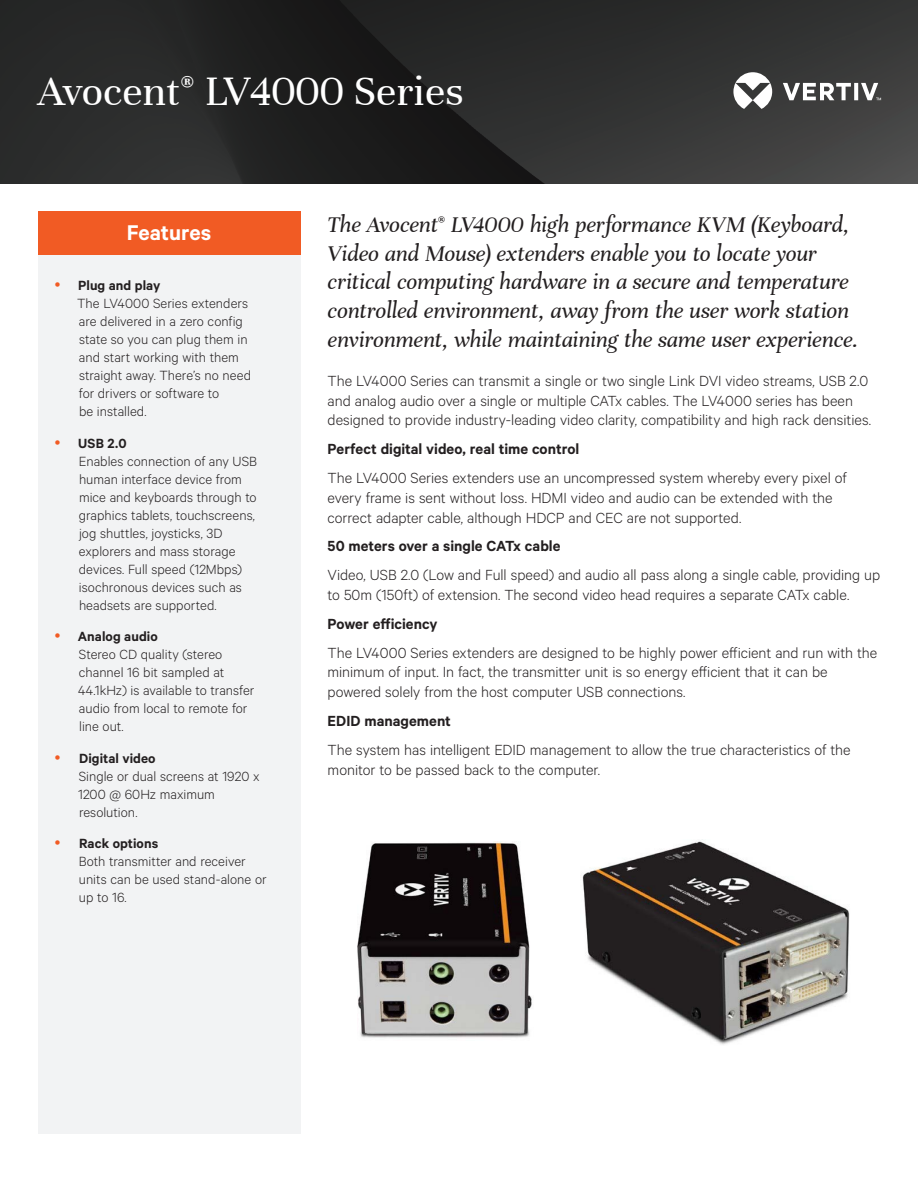
<style>
.page{position:relative;width:918px;height:1188px;background:#fff}
.page>*{position:absolute;margin:0;border:0;box-sizing:border-box;transform-origin:0 0}
.t1{font:45px "Unna";color:#fff}
.t2{font:italic 24px/28.8px "Unna";letter-spacing:-.01em;color:#231f20}
.t3{font:600 24px "Calibre";color:#fff}
.t4{font:300 16.5px/19.8px "Calibre";color:#231f20}
.t5{font:600 16.5px "Calibre";color:#231f20}
.t6{font:300 15px/18px "Calibre";color:#231f20}
.t7{font:600 15px "Calibre";letter-spacing:.005em;color:#231f20}
</style>
<div class="page">
<img style="left:0;top:0;width:918px;height:183px">
<svg style="left:733px;top:72px;width:148px;height:37px"></svg>
<div style="left:38px;top:254px;width:263px;height:880px;background:#f2f3f4"></div>
<div style="left:38px;top:211px;width:263px;height:43px;background:#f15b24"></div>
<img style="left:357px;top:841px;width:175px;height:197px">
<img style="left:582px;top:839px;width:268px;height:206px">
<h1 class="t1" style="left:38px;top:65px;width:427px">Avocent<sup>®</sup> LV4000 Series</h1>
<h2 class="t3" style="left:127px;top:219px;width:86px">Features</h2>
<p class="t7" style="left:78px;top:276px;width:84px">Plug and play</p>
<p class="t6" style="left:77px;top:294px;width:175px">The LV4000 Series extenders are delivered in a zero config state so you can plug them in and start working with them straight away. There’s no need for drivers or software to<br>be installed.</p>
<p class="t7" style="left:78px;top:434px;width:50px">USB 2.0</p>
<p class="t6" style="left:79px;top:451px;width:180px">Enables connection of any USB human interface device from mice and keyboards through to graphics tablets, touchscreens, jog shuttles, joysticks, 3D explorers and mass storage devices. Full speed (12Mbps) isochronous devices such as headsets are supported.</p>
<p class="t7" style="left:78px;top:627px;width:81px">Analog audio</p>
<p class="t6" style="left:78px;top:645px;width:178px">Stereo CD quality (stereo channel 16 bit sampled at<br>44.1kHz) is available to transfer audio from local to remote for line out.</p>
<p class="t7" style="left:79px;top:749px;width:78px">Digital video</p>
<p class="t6" style="left:78px;top:766px;width:183px">Single or dual screens at 1920 x<br>1200 @ 60Hz maximum resolution.</p>
<p class="t7" style="left:79px;top:834px;width:81px">Rack options</p>
<p class="t6" style="left:79px;top:852px;width:189px">Both transmitter and receiver units can be used stand-alone or up to 16.</p>
<p class="t2" style="left:328px;top:210px;width:532px">The Avocent<sup>®</sup> LV4000 high performance KVM (Keyboard, Video and Mouse) extenders enable you to locate your critical computing hardware in a secure and temperature controlled environment, away from the user work station environment, while maintaining the same user experience.</p>
<p class="t4" style="left:328px;top:370px;width:545px">The LV4000 Series can transmit a single or two single Link DVI video streams, USB 2.0 and analog audio over a single or multiple CATx cables. The LV4000 series has been designed to provide industry-leading video clarity, compatibility and high rack densities.</p>
<p class="t5" style="left:328px;top:439px;width:253px">Perfect digital video, real time control</p>
<p class="t4" style="left:328px;top:467px;width:521px">The LV4000 Series extenders use an uncompressed system whereby every pixel of every frame is sent without loss. HDMI video and audio can be extended with the correct adapter cable, although HDCP and CEC are not supported.</p>
<p class="t5" style="left:328px;top:536px;width:234px">50 meters over a single CATx cable</p>
<p class="t4" style="left:328px;top:564px;width:554px">Video, USB 2.0 (Low and Full speed) and audio all pass along a single cable, providing up to 50m (150ft) of extension. The second video head requires a separate CATx cable.</p>
<p class="t5" style="left:328px;top:614px;width:112px">Power efficiency</p>
<p class="t4" style="left:328px;top:642px;width:551px">The LV4000 Series extenders are designed to be highly power efficient and run with the minimum of input. In fact, the transmitter unit is so energy efficient that it can be powered solely from the host computer USB connections.</p>
<p class="t5" style="left:328px;top:711px;width:125px">EDID management</p>
<p class="t4" style="left:328px;top:739px;width:524px">The system has intelligent EDID management to allow the true characteristics of the monitor to be passed back to the computer.</p>
</div>
